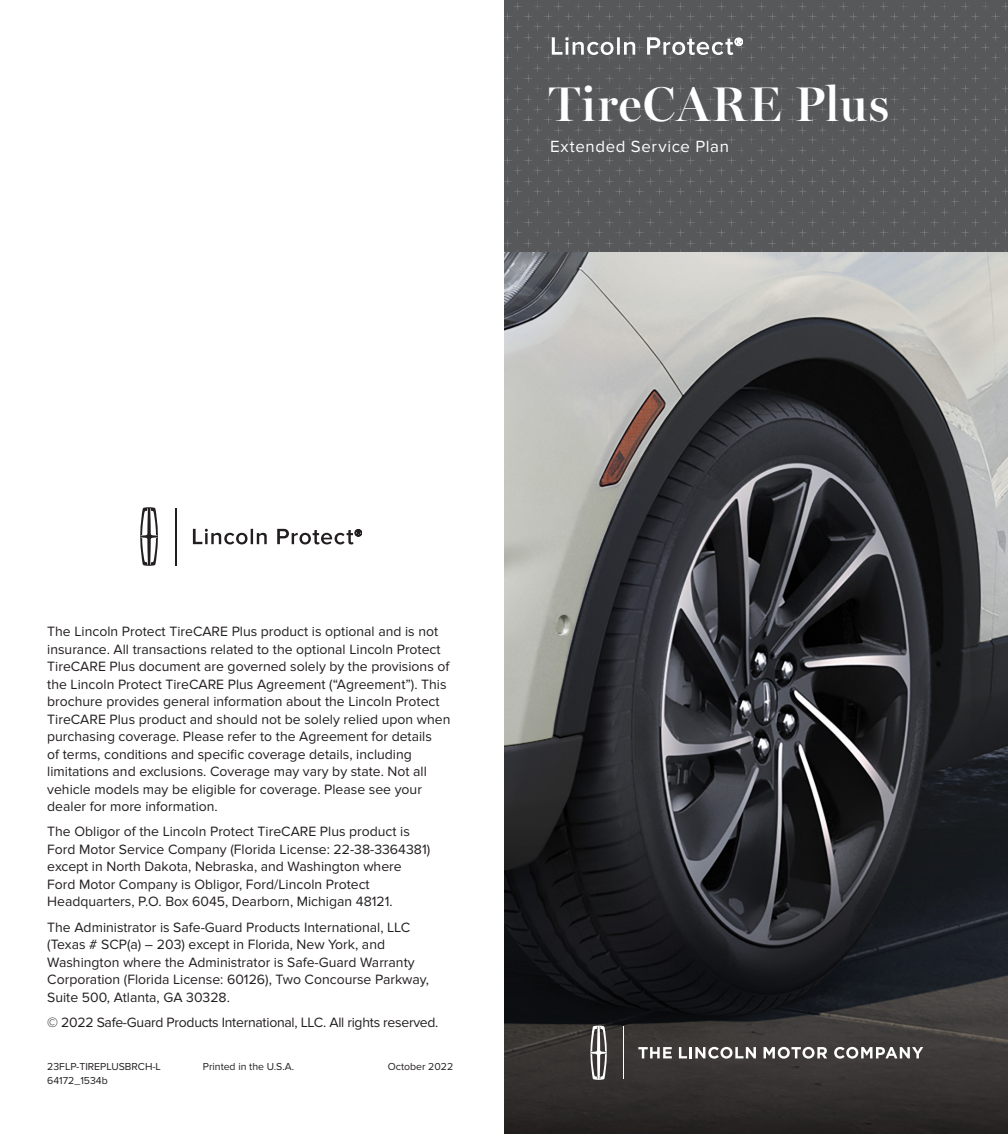
<style>
.page{position:relative;width:1008px;height:1134px;background:#fff}
.page>*{position:absolute;margin:0;border:0;box-sizing:border-box;transform-origin:0 0}
.Asset_Name{font:600 49px "Miller Banner";letter-spacing:.03em;color:#fff}
.Asset_Name-2{font:16.8px "Proxima Nova";letter-spacing:.04em;color:#fff}
._13LINC-Disclaim2{font:14px/17.5px "Proxima Nova";color:#231f20}
._13LINC-Disclaim2-2{font:14px "Proxima Nova";letter-spacing:-.02em;color:#231f20}
._13LINC-DataCode{font:10.5px "Proxima Nova";color:#231f20}
</style>
<div class="page">
<img style="left:505px;top:252px;width:503px;height:576px">
<svg style="left:504px;top:828px;width:504px;height:306px;background:#262628"></svg>
<svg style="left:590px;top:1026px;width:17px;height:54px"></svg>
<hr style="left:623px;top:1026px;width:1px;height:53px;background:#fff">
<svg style="left:638px;top:1047px;width:34px;height:11px"></svg>
<svg style="left:679px;top:1047px;width:77px;height:12px"></svg>
<svg style="left:764px;top:1047px;width:63px;height:12px"></svg>
<svg style="left:834px;top:1047px;width:89px;height:12px"></svg>
<div style="left:505px;top:0;width:503px;height:252px;background:#57585a"></div>
<svg style="left:552px;top:37px;width:191px;height:18px"></svg>
<svg style="left:140px;top:507px;width:18px;height:59px"></svg>
<hr style="left:175px;top:508px;width:1px;height:57px;background:#231f20">
<svg style="left:193px;top:529px;width:169px;height:15px"></svg>
<p class="Asset_Name" style="left:549px;top:75px;width:342px">TireCARE Plus</p>
<p class="Asset_Name-2" style="left:550px;top:137px;width:180px">Extended Service Plan</p>
<p class="_13LINC-Disclaim2" style="left:47px;top:623px;width:405px">The Lincoln Protect TireCARE Plus product is optional and is not insurance. All transactions related to the optional Lincoln Protect TireCARE Plus document are governed solely by the provisions of the Lincoln Protect TireCARE Plus Agreement (“Agreement”). This brochure provides general information about the Lincoln Protect TireCARE Plus product and should not be solely relied upon when purchasing coverage. Please refer to the Agreement for details<br>of terms, conditions and specific coverage details, including limitations and exclusions. Coverage may vary by state. Not all vehicle models may be eligible for coverage. Please see your dealer for more information.</p>
<p class="_13LINC-Disclaim2" style="left:47px;top:823px;width:384px">The Obligor of the Lincoln Protect TireCARE Plus product is Ford Motor Service Company (Florida License: 22-38-3364381) except in North Dakota, Nebraska, and Washington where Ford Motor Company is Obligor, Ford/Lincoln Protect Headquarters, P.O. Box 6045, Dearborn, Michigan 48121.</p>
<p class="_13LINC-Disclaim2" style="left:47px;top:919px;width:383px">The Administrator is Safe-Guard Products International, LLC (Texas # SCP(a) – 203) except in Florida, New York, and Washington where the Administrator is Safe-Guard Warranty Corporation (Florida License: 60126), Two Concourse Parkway, Suite 500, Atlanta, GA 30328.</p>
<p class="_13LINC-Disclaim2-2" style="left:47px;top:1014px;width:393px">© 2022 Safe-Guard Products International, LLC. All rights reserved.</p>
<p class="_13LINC-DataCode" style="left:47px;top:1060px;width:115px">23FLP-TIREPLUSBRCH-L</p>
<p class="_13LINC-DataCode" style="left:203px;top:1060px;width:93px">Printed in the U.S.A.</p>
<p class="_13LINC-DataCode" style="left:388px;top:1060px;width:67px">October 2022</p>
<p class="_13LINC-DataCode" style="left:47px;top:1074px;width:62px">64172_1534b</p>
</div>
